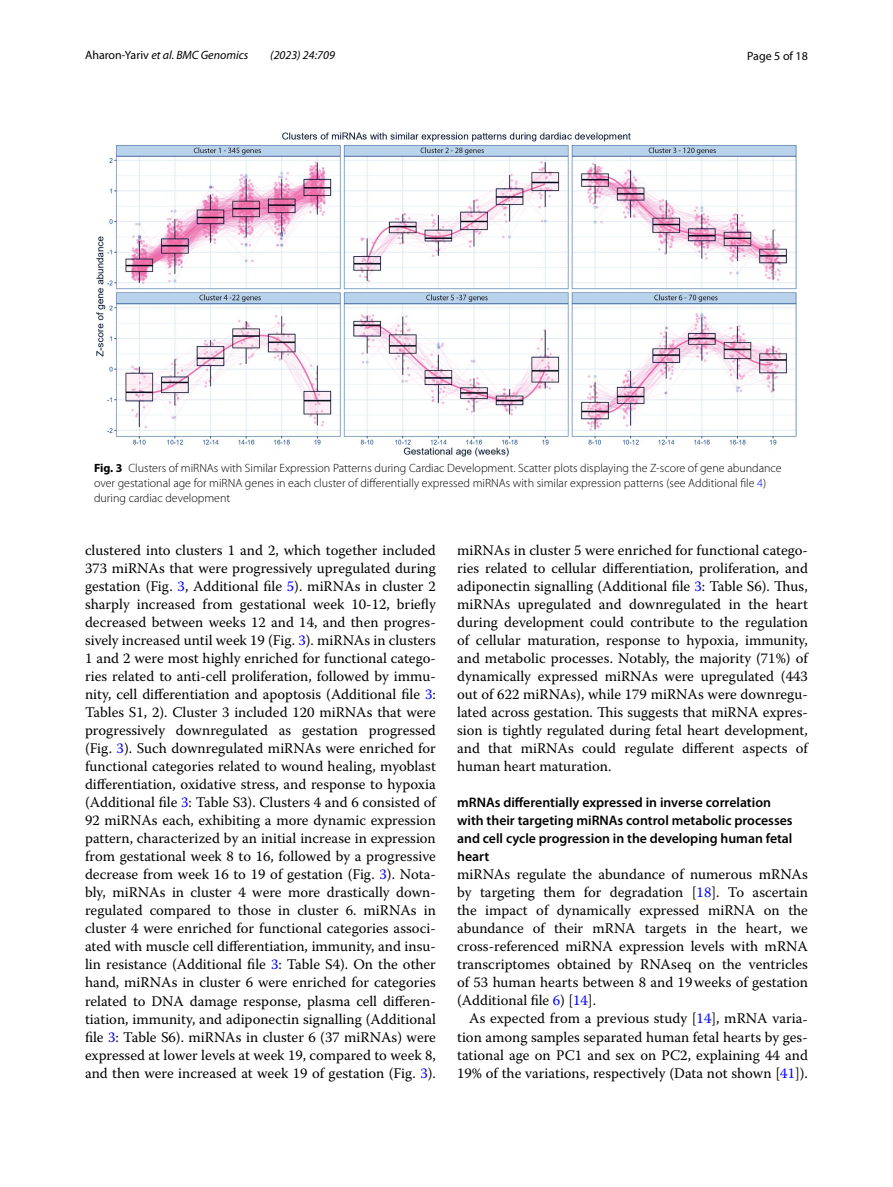
<style>
.page{position:relative;width:893px;height:1187px;background:#fff}
.page>*{position:absolute;margin:0;border:0;box-sizing:border-box;transform-origin:0 0}
.t1{font:14.7px/18px "Warnock Pro";color:#000;text-align:justify}
.t2{font:600 13.8px/18px "Myriad Pro";color:#000}
.t3{font:300 12px/15px "Myriad Pro";color:#000}
.t4{font:italic 12px "Myriad Pro";color:#000}
.t5{font:12px "Myriad Pro";color:#000}
.s1{font-style:normal}
.s2{font-weight:700}
.s3{color:#00f}
</style>
<div class="page">
<img style="left:96px;top:133px;width:701px;height:323px">
<p class="t4" style="left:85px;top:48px;width:165px"><span class="s1">Aharon‑Yariv</span> et al. BMC Genomics</p>
<p class="t4" style="left:270px;top:48px;width:66px">(2023) 24:709</p>
<p class="t5" style="left:747px;top:48px;width:62px">Page 5 of 18</p>
<p class="t3" style="left:94px;top:460px;width:689px"><span class="s2">Fig. 3</span> Clusters of miRNAs with Similar Expression Patterns during Cardiac Development. Scatter plots displaying the Z-score of gene abundance over gestational age for miRNA genes in each cluster of differentially expressed miRNAs with similar expression patterns (see Additional file <span class="s3">4</span>) during cardiac development</p>
<p class="t1" style="left:85px;top:541px;width:352px">clustered into clusters 1 and 2, which together included 373 miRNAs that were progressively upregulated during gestation (Fig. <span class="s3">3</span>, Additional file <span class="s3">5</span>). miRNAs in cluster 2 sharply increased from gestational week 10-12, briefly decreased between weeks 12 and 14, and then progres&shy;sively increased until week 19 (Fig. <span class="s3">3</span>). miRNAs in clusters 1 and 2 were most highly enriched for functional catego&shy;ries related to anti-cell proliferation, followed by immu&shy;nity, cell differentiation and apoptosis (Additional file <span class="s3">3</span>:<br>Tables S1, 2). Cluster 3 included 120 miRNAs that were progressively downregulated as gestation progressed (Fig. <span class="s3">3</span>). Such downregulated miRNAs were enriched for functional categories related to wound healing, myoblast differentiation, oxidative stress, and response to hypoxia (Additional file <span class="s3">3</span>: Table S3). Clusters 4 and 6 consisted of 92 miRNAs each, exhibiting a more dynamic expression pattern, characterized by an initial increase in expression from gestational week 8 to 16, followed by a progressive decrease from week 16 to 19 of gestation (Fig. <span class="s3">3</span>). Nota&shy;bly, miRNAs in cluster 4 were more drastically down&shy;regulated compared to those in cluster 6. miRNAs in cluster 4 were enriched for functional categories associ&shy;ated with muscle cell differentiation, immunity, and insu&shy;lin resistance (Additional file <span class="s3">3</span>: Table S4). On the other hand, miRNAs in cluster 6 were enriched for categories related to DNA damage response, plasma cell differen&shy;tiation, immunity, and adiponectin signalling (Additional file <span class="s3">3</span>: Table S6). miRNAs in cluster 6 (37 miRNAs) were expressed at lower levels at week 19, compared to week 8, and then were increased at week 19 of gestation (Fig. <span class="s3">3</span>).</p>
<p class="t1" style="left:457px;top:541px;width:352px">miRNAs in cluster 5 were enriched for functional catego&shy;ries related to cellular differentiation, proliferation, and adiponectin signalling (Additional file <span class="s3">3</span>: Table S6). Thus, miRNAs upregulated and downregulated in the heart during development could contribute to the regulation of cellular maturation, response to hypoxia, immunity, and metabolic processes. Notably, the majority (71%) of dynamically expressed miRNAs were upregulated (443 out of 622 miRNAs), while 179 miRNAs were downregu&shy;lated across gestation. This suggests that miRNA expres&shy;sion is tightly regulated during fetal heart development, and that miRNAs could regulate different aspects of human heart maturation.</p>
<p class="t2" style="left:457px;top:793px;width:337px">mRNAs differentially expressed in inverse correlation with their targeting miRNAs control metabolic processes and cell cycle progression in the developing human fetal heart</p>
<p class="t1" style="left:457px;top:865px;width:352px">miRNAs regulate the abundance of numerous mRNAs by targeting them for degradation [<span class="s3">18</span>]. To ascertain the impact of dynamically expressed miRNA on the abundance of their mRNA targets in the heart, we cross-referenced miRNA expression levels with mRNA transcriptomes obtained by RNAseq on the ventricles of 53 human hearts between 8 and 19weeks of gestation (Additional file <span class="s3">6</span>) [<span class="s3">14</span>].</p>
<p class="t1" style="left:457px;top:1009px;width:352px;text-indent:12px">As expected from a previous study [<span class="s3">14</span>], mRNA varia&shy;tion among samples separated human fetal hearts by ges&shy;tational age on PC1 and sex on PC2, explaining 44 and 19% of the variations, respectively (Data not shown [<span class="s3">41</span>]).</p>
</div>
